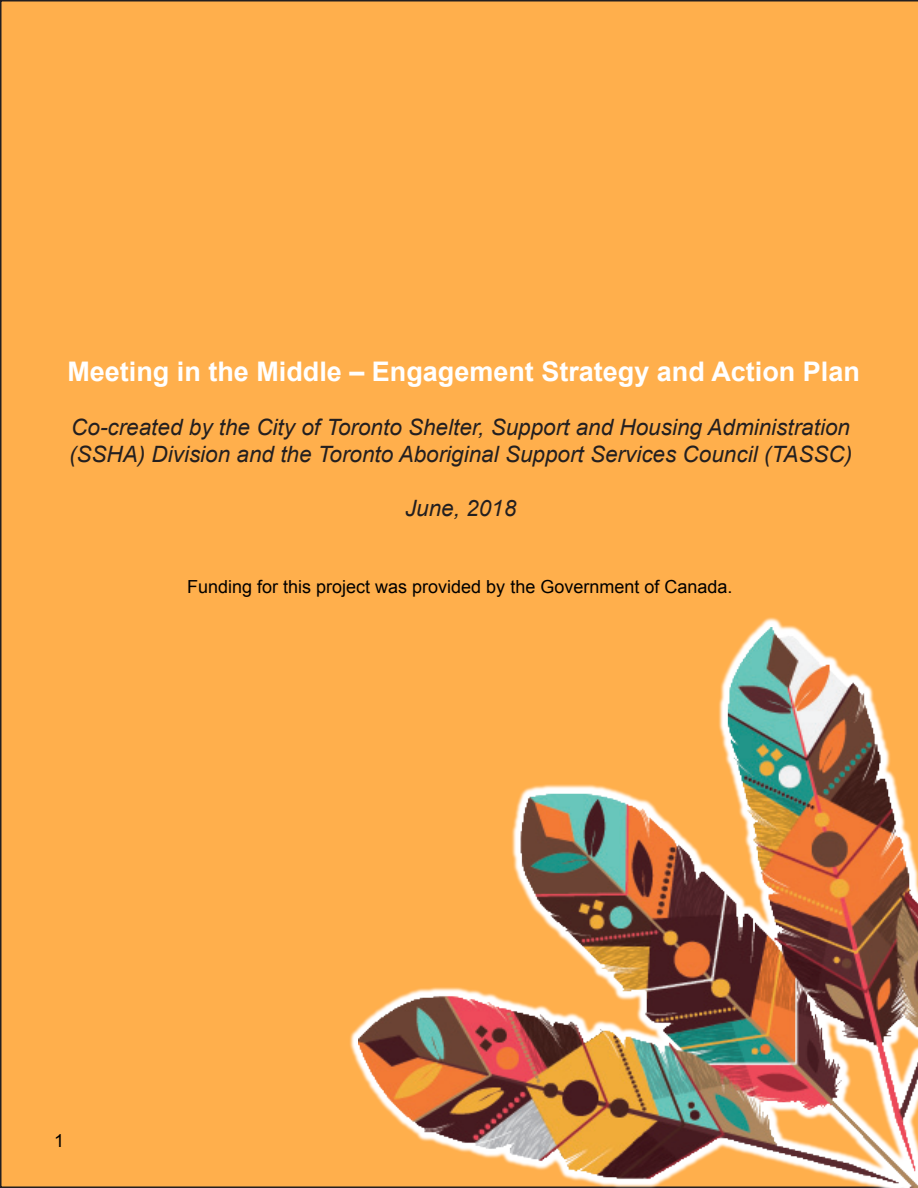
<style>
.page{position:relative;width:918px;height:1188px;background:#ffaf4c}
.page>*{position:absolute;margin:0;border:0;box-sizing:border-box;transform-origin:0 0}
.t1{font:700 27px "Arial";color:#fff}
.t2{font:italic 22.5px/27px "Arial";color:#231f20}
.t3{font:18px "Arial";color:#000}
</style>
<div class="page">
<div style="left:349px;top:617px;width:569px;height:571px;background:#ffaf4c"></div>
<img style="left:359px;top:627px;width:559px;height:561px">
<p class="t1" style="left:67px;top:353px;width:794px">Meeting in the Middle – Engagement Strategy and Action Plan</p>
<p class="t2" style="left:69px;top:414px;width:785px">Co-created by the City of Toronto Shelter, Support and Housing Administration (SSHA) Division and the Toronto Aboriginal Support Services Council (TASSC)</p>
<p class="t2" style="left:405px;top:495px;width:113px">June, 2018</p>
<p class="t3" style="left:187px;top:575px;width:547px">Funding for this project was provided by the Government of Canada.</p>
<p class="t3" style="left:54px;top:1129px;width:12px">1</p>
</div>
